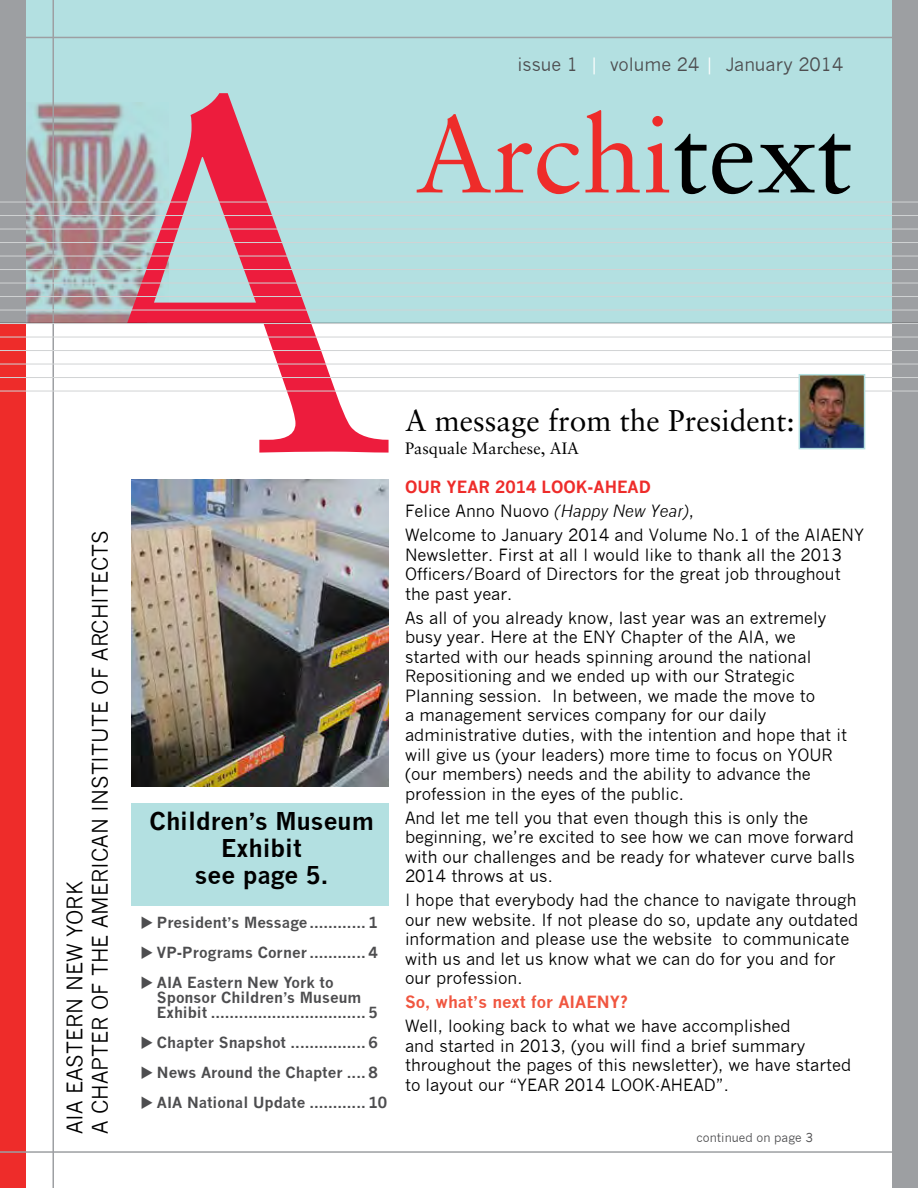
<style>
.page{position:relative;width:918px;height:1188px;background:#fff}
.page>*{position:absolute;margin:0;border:0;box-sizing:border-box;transform-origin:0 0}
.t1{font:495px "Sabon";color:#ed1c3d}
.t2{font:108px "Sabon";color:#ee2c2a}
.t3{font:30px "Sabon";color:#000}
.t4{font:700 24px/27px "News Gothic";color:#000;text-align:center}
.t5{font:21px/25.2px "News Gothic";color:#000}
.t6{font:18px "News Gothic";color:#4d4d4f}
.t7{font:16.5px/19.5px "News Gothic";color:#000}
.t8{font:700 16.5px "News Gothic";color:#f05640}
.t9{font:16.5px "Sabon";color:#000}
.t10{font:700 15px/15px "News Gothic";color:#4d4d4f}
.t11{font:12px "News Gothic";color:#4d4d4f}
.s1{color:#fff}
.s2{color:#000}
.s3{font-weight:700;color:#ee2c2a}
.s4{font-style:italic}
</style>
<div class="page">
<div style="left:0;top:0;width:918px;height:323px;background:#b3e0e1"></div>
<img style="left:26px;top:103px;width:142px;height:220px">
<div style="left:892px;top:0;width:26px;height:1188px;background:#9d9fa2"></div>
<div style="left:0;top:0;width:26px;height:324px;background:#9d9fa2"></div>
<div style="left:0;top:324px;width:26px;height:864px;background:#ee2c2a"></div>
<hr style="left:0;top:37px;width:918px;height:1px;background:#9d9fa2">
<hr style="left:0;top:1151px;width:918px;height:2px;background:#9d9fa2">
<hr style="left:52px;top:0;width:2px;height:1188px;background:#9d9fa2">
<hr style="left:0;top:202px;width:918px;height:1px;background:#d1d3d4">
<hr style="left:0;top:215px;width:918px;height:1px;background:#d1d3d4">
<hr style="left:0;top:229px;width:918px;height:1px;background:#d1d3d4">
<hr style="left:0;top:242px;width:918px;height:1px;background:#d1d3d4">
<hr style="left:0;top:256px;width:918px;height:1px;background:#d1d3d4">
<hr style="left:0;top:269px;width:918px;height:1px;background:#d1d3d4">
<hr style="left:0;top:283px;width:918px;height:1px;background:#d1d3d4">
<hr style="left:0;top:296px;width:918px;height:1px;background:#d1d3d4">
<hr style="left:0;top:310px;width:918px;height:1px;background:#d1d3d4">
<hr style="left:0;top:323px;width:918px;height:1px;background:#d1d3d4">
<hr style="left:0;top:337px;width:918px;height:1px;background:#d1d3d4">
<hr style="left:0;top:350px;width:918px;height:1px;background:#d1d3d4">
<hr style="left:0;top:364px;width:918px;height:1px;background:#d1d3d4">
<hr style="left:0;top:377px;width:918px;height:1px;background:#d1d3d4">
<hr style="left:0;top:391px;width:918px;height:1px;background:#d1d3d4">
<img style="left:802px;top:377px;width:60px;height:69px">
<div style="left:799px;top:374px;width:66px;height:75px;border:2px solid #b3e0e1"></div>
<img style="left:132px;top:480px;width:257px;height:306px">
<div style="left:132px;top:803px;width:257px;height:103px;background:#b3e0e1"></div>
<h1 class="t1" style="left:41px;top:-15px;width:358px">A</h1>
<p class="t5" style="left:62px;top:1134px;width:605px;rotate:-90deg">AIA EASTERN NEW YORK<br>A CHAPTER OF THE AMERICAN INSTITUTE OF ARCHITECTS</p>
<h3 class="t4" style="left:150px;top:807px;width:226px">Children’s Museum<br>Exhibit<br>see page 5.</h3>
<p class="t10" style="left:140px;top:914px;width:239px">◆ President’s Message............ 1</p>
<p class="t10" style="left:140px;top:944px;width:239px">◆ VP-Programs Corner ............ 4</p>
<p class="t10" style="left:157px;top:974px;width:222px;text-indent:-17px">◆ AIA Eastern New York to<br>Sponsor Children’s Museum<br>Exhibit ................................. 5</p>
<p class="t10" style="left:140px;top:1034px;width:239px">◆ Chapter Snapshot ................ 6</p>
<p class="t10" style="left:140px;top:1064px;width:239px">◆ News Around the Chapter .... 8</p>
<p class="t10" style="left:140px;top:1094px;width:248px">◆ AIA National Update ............ 10</p>
<p class="t6" style="left:517px;top:54px;width:327px">issue 1 <span class="s1">|</span> volume 24 <span class="s1">|</span> January 2014</p>
<h2 class="t2" style="left:415px;top:91px;width:439px">Archi<span class="s2">text</span></h2>
<h3 class="t3" style="left:405px;top:403px;width:391px">A message from the President:</h3>
<p class="t9" style="left:405px;top:438px;width:176px">Pasquale Marchese, AIA</p>
<p class="t7" style="left:405px;top:476px;width:461px;line-height:24px"><span class="s3">OUR YEAR 2014 LOOK-AHEAD<br></span>Felice Anno Nuovo <span class="s4">(Happy New Year)</span>,<br>Welcome to January 2014 and Volume No.1 of the AIAENY</p>
<p class="t7" style="left:405px;top:545px;width:438px;text-align:justify">Newsletter. First at all I would like to thank all the 2013<br>Officers/Board of Directors for the great job throughout the past year.</p>
<p class="t7" style="left:405px;top:608px;width:444px">As all of you already know, last year was an extremely busy year. Here at the ENY Chapter of the AIA, we started with our heads spinning around the national Repositioning and we ended up with our Strategic Planning session. In between, we made the move to<br>a management services company for our daily administrative duties, with the intention and hope that it will give us (your leaders) more time to focus on YOUR (our members) needs and the ability to advance the profession in the eyes of the public.</p>
<p class="t7" style="left:405px;top:808px;width:451px">And let me tell you that even though this is only the beginning, we’re excited to see how we can move forward with our challenges and be ready for whatever curve balls 2014 throws at us.</p>
<p class="t7" style="left:405px;top:890px;width:455px">I hope that everybody had the chance to navigate through our new website. If not please do so, update any outdated information and please use the website to communicate with us and let us know what we can do for you and for our profession.</p>
<p class="t8" style="left:405px;top:992px;width:224px">So, what’s next for AIAENY?</p>
<p class="t7" style="left:405px;top:1016px;width:448px">Well, looking back to what we have accomplished<br>and started in 2013, (you will find a brief summary throughout the pages of this newsletter), we have started to layout our “YEAR 2014 LOOK-AHEAD”.</p>
<p class="t11" style="left:697px;top:1131px;width:118px">continued on page 3</p>
</div>
